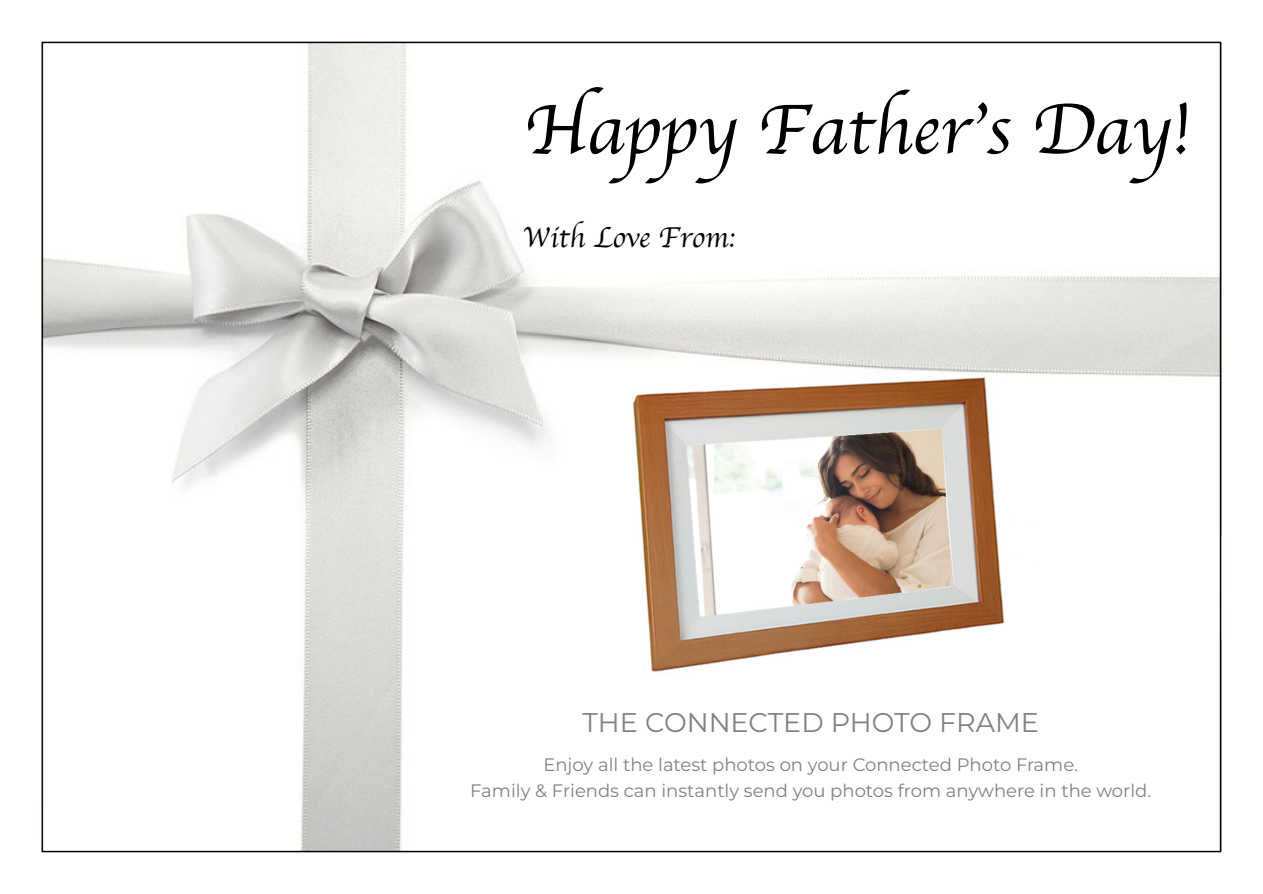
<style>
.page{position:relative;width:1263px;height:894px;background:#fff}
.page>*{position:absolute;margin:0;border:0;box-sizing:border-box;transform-origin:0 0}
.t1{font:73.5px "Apple Chancery";color:#000}
.t2{font:30px "Apple Chancery";color:#000}
.t3{font:27px "Montserrat";color:#82817f}
.t4{font:18px/25.5px "Montserrat";color:#82817f;text-align:center}
</style>
<div class="page">
<img style="left:41px;top:41px;width:1181px;height:811px">
<img style="left:628px;top:377px;width:384px;height:309px">
<h1 class="t1" style="left:524px;top:95px;width:667px">Happy Father’s Day!</h1>
<h2 class="t2" style="left:523px;top:223px;width:214px">With Love From:</h2>
<h3 class="t3" style="left:582px;top:705px;width:458px">THE CONNECTED PHOTO FRAME</h3>
<p class="t4" style="left:470px;top:751px;width:682px">Enjoy all the latest photos on your Connected Photo Frame.<br>Family &amp; Friends can instantly send you photos from anywhere in the world.</p>
</div>
